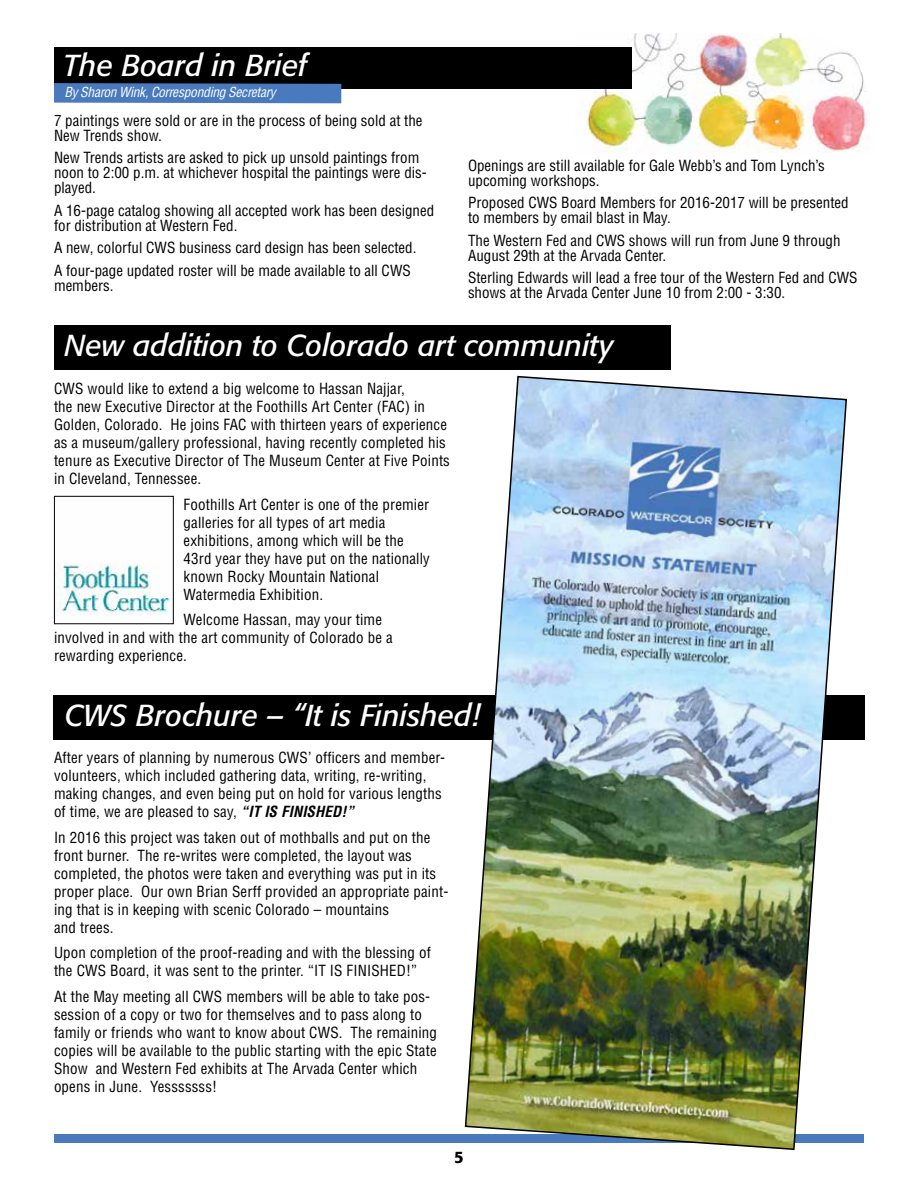
<style>
.page{position:relative;width:918px;height:1188px;background:#fff}
.page>*{position:absolute;margin:0;border:0;box-sizing:border-box;transform-origin:0 0}
.t1{font:italic 30px "Formata";color:#fff}
.t2{font:500 16.5px "Formata";color:#000}
.t3{font:condensed 15px/18px "Helvetica";letter-spacing:.01em;color:#000}
.t4{font:italic condensed 13.5px "Helvetica";letter-spacing:-.02em;color:#fff}
.s1{font-weight:700;font-style:italic}
</style>
<div class="page">
<img style="left:586px;top:33px;width:281px;height:120px">
<div style="left:54px;top:1134px;width:810px;height:9px;background:#487abd"></div>
<div style="left:54px;top:47px;width:578px;height:42px;background:#000"></div>
<svg style="left:54px;top:83px;width:288px;height:21px;background:#4f7dbb"></svg>
<div style="left:54px;top:326px;width:617px;height:44px;background:#000"></div>
<div style="left:53px;top:695px;width:812px;height:44px;background:#000"></div>
<img style="left:464px;top:375px;width:384px;height:775px">
<img style="left:56px;top:563px;width:116px;height:53px">
<div style="left:54px;top:496px;width:120px;height:128px;border:1px solid #000"></div>
<h1 class="t1" style="left:64px;top:47px;width:245px">The Board in Brief</h1>
<p class="t4" style="left:65px;top:83px;width:213px">By Sharon Wink, Corresponding Secretary</p>
<p class="t3" style="left:54px;top:112px;width:370px;line-height:15px">7 paintings were sold or are in the process of being sold at the<br>New Trends show.</p>
<p class="t3" style="left:54px;top:150px;width:374px;line-height:15px">New Trends artists are asked to pick up unsold paintings from noon to 2:00 p.m. at whichever hospital the paintings were dis&shy;played.</p>
<p class="t3" style="left:54px;top:202px;width:382px;line-height:15px">A 16-page catalog showing all accepted work has been designed for distribution at Western Fed.</p>
<p class="t3" style="left:54px;top:236px;width:364px;line-height:22.5px">A new, colorful CWS business card design has been selected.<br>A four-page updated roster will be made available to all CWS</p>
<p class="t3" style="left:54px;top:276px;width:61px">members.</p>
<p class="t3" style="left:468px;top:157px;width:358px;line-height:15px">Openings are still available for Gale Webb’s and Tom Lynch’s upcoming workshops.</p>
<p class="t3" style="left:468px;top:195px;width:382px;line-height:15px">Proposed CWS Board Members for 2016-2017 will be presented to members by email blast in May.</p>
<p class="t3" style="left:468px;top:232px;width:374px;line-height:15px">The Western Fed and CWS shows will run from June 9 through<br>August 29th at the Arvada Center.</p>
<p class="t3" style="left:468px;top:270px;width:391px;line-height:15px">Sterling Edwards will lead a free tour of the Western Fed and CWS shows at the Arvada Center June 10 from 2:00 - 3:30.</p>
<h1 class="t1" style="left:64px;top:328px;width:551px">New addition to Colorado art community</h1>
<p class="t3" style="left:54px;top:379px;width:397px">CWS would like to extend a big welcome to Hassan Najjar,<br>the new Executive Director at the Foothills Art Center (FAC) in Golden, Colorado. He joins FAC with thirteen years of experience as a museum/gallery professional, having recently completed his tenure as Executive Director of The Museum Center at Five Points in Cleveland, Tennessee.</p>
<p class="t3" style="left:184px;top:495px;width:248px">Foothills Art Center is one of the premier galleries for all types of art media exhibitions, among which will be the 43rd year they have put on the nationally known Rocky Mountain National Watermedia Exhibition.</p>
<p class="t3" style="left:54px;top:610px;width:340px;text-indent:130px">Welcome Hassan, may your time involved in and with the art community of Colorado be a rewarding experience.</p>
<h1 class="t1" style="left:65px;top:697px;width:416px">CWS Brochure – “It is Finished!</h1>
<p class="t3" style="left:54px;top:748px;width:393px">After years of planning by numerous CWS’ officers and member&shy;volunteers, which included gathering data, writing, re-writing, making changes, and even being put on hold for various lengths of time, we are pleased to say, <span class="s1">“IT IS FINISHED!”</span></p>
<p class="t3" style="left:54px;top:828px;width:396px">In 2016 this project was taken out of mothballs and put on the front burner. The re-writes were completed, the layout was completed, the photos were taken and everything was put in its proper place. Our own Brian Serff provided an appropriate paint&shy;ing that is in keeping with scenic Colorado – mountains<br>and trees.</p>
<p class="t3" style="left:54px;top:943px;width:378px">Upon completion of the proof-reading and with the blessing of the CWS Board, it was sent to the printer. “IT IS FINISHED!”</p>
<p class="t3" style="left:54px;top:987px;width:384px">At the May meeting all CWS members will be able to take pos&shy;session of a copy or two for themselves and to pass along to family or friends who want to know about CWS. The remaining copies will be available to the public starting with the epic State Show and Western Fed exhibits at The Arvada Center which opens in June. Yesssssss!</p>
<p class="t2" style="left:454px;top:1147px;width:11px">5</p>
</div>
